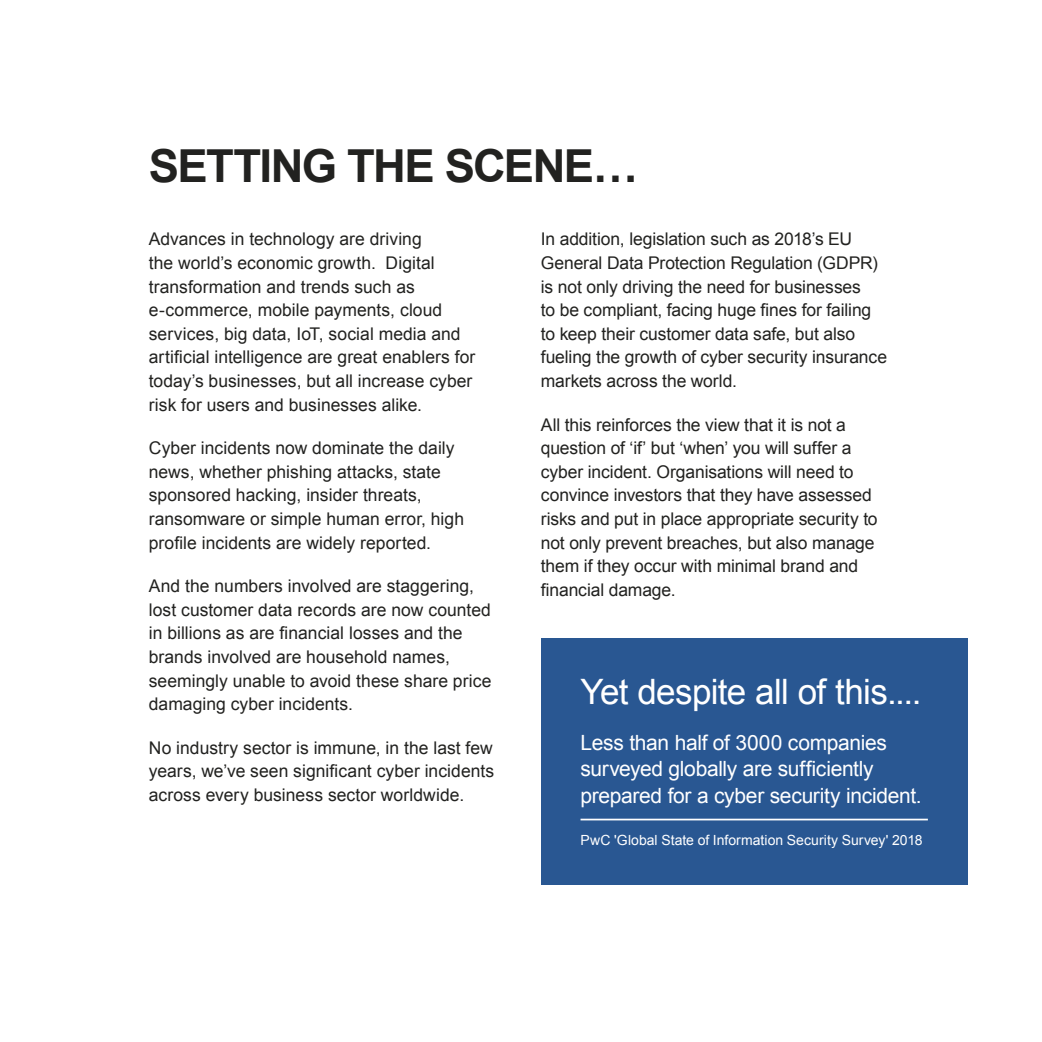
<style>
.page{position:relative;width:1042px;height:1042px;background:#fff}
.page>*{position:absolute;margin:0;border:0;box-sizing:border-box;transform-origin:0 0}
.t1{font:700 45.5px "Arial";letter-spacing:-.035em;color:#222220}
.t2{font:35px "Arial";letter-spacing:-.02em;color:#fff}
.t3{font:21px/26.2px "Arial";letter-spacing:-.015em;color:#fff}
.t4{font:17.5px/23.6px "Arial";color:#222220}
.t5{font:14px "Arial";letter-spacing:.005em;color:#fff}
</style>
<div class="page">
<div style="left:541px;top:639px;width:426px;height:246px;background:#295792"></div>
<hr style="left:580px;top:818px;width:348px;height:2px;background:#fff">
<h1 class="t1" style="left:149px;top:136px;width:491px">SETTING THE SCENE…</h1>
<p class="t4" style="left:149px;top:227px;width:328px">Advances in technology are driving<br>the world’s economic growth. Digital transformation and trends such as e-commerce, mobile payments, cloud services, big data, IoT, social media and artificial intelligence are great enablers for today’s businesses, but all increase cyber risk for users and businesses alike.</p>
<p class="t4" style="left:149px;top:436px;width:317px">Cyber incidents now dominate the daily news, whether phishing attacks, state sponsored hacking, insider threats, ransomware or simple human error, high profile incidents are widely reported.</p>
<p class="t4" style="left:149px;top:574px;width:344px">And the numbers involved are staggering, lost customer data records are now counted in billions as are financial losses and the brands involved are household names, seemingly unable to avoid these share price damaging cyber incidents.</p>
<p class="t4" style="left:149px;top:736px;width:347px;text-align:justify">No industry sector is immune, in the last few years, we’ve seen significant cyber incidents across every business sector worldwide.</p>
<p class="t4" style="left:541px;top:227px;width:348px">In addition, legislation such as 2018’s EU General Data Protection Regulation (GDPR) is not only driving the need for businesses<br>to be compliant, facing huge fines for failing to keep their customer data safe, but also fueling the growth of cyber security insurance markets across the world.</p>
<p class="t4" style="left:541px;top:413px;width:338px">All this reinforces the view that it is not a question of ‘if’ but ‘when’ you will suffer a cyber incident. Organisations will need to convince investors that they have assessed risks and put in place appropriate security to not only prevent breaches, but also manage them if they occur with minimal brand and financial damage.</p>
<h2 class="t2" style="left:580px;top:669px;width:342px">Yet despite all of this....</h2>
<p class="t3" style="left:580px;top:730px;width:343px">Less than half of 3000 companies surveyed globally are sufficiently prepared for a cyber security incident.</p>
<p class="t5" style="left:580px;top:831px;width:343px">PwC 'Global State of Information Security Survey' 2018</p>
</div>
